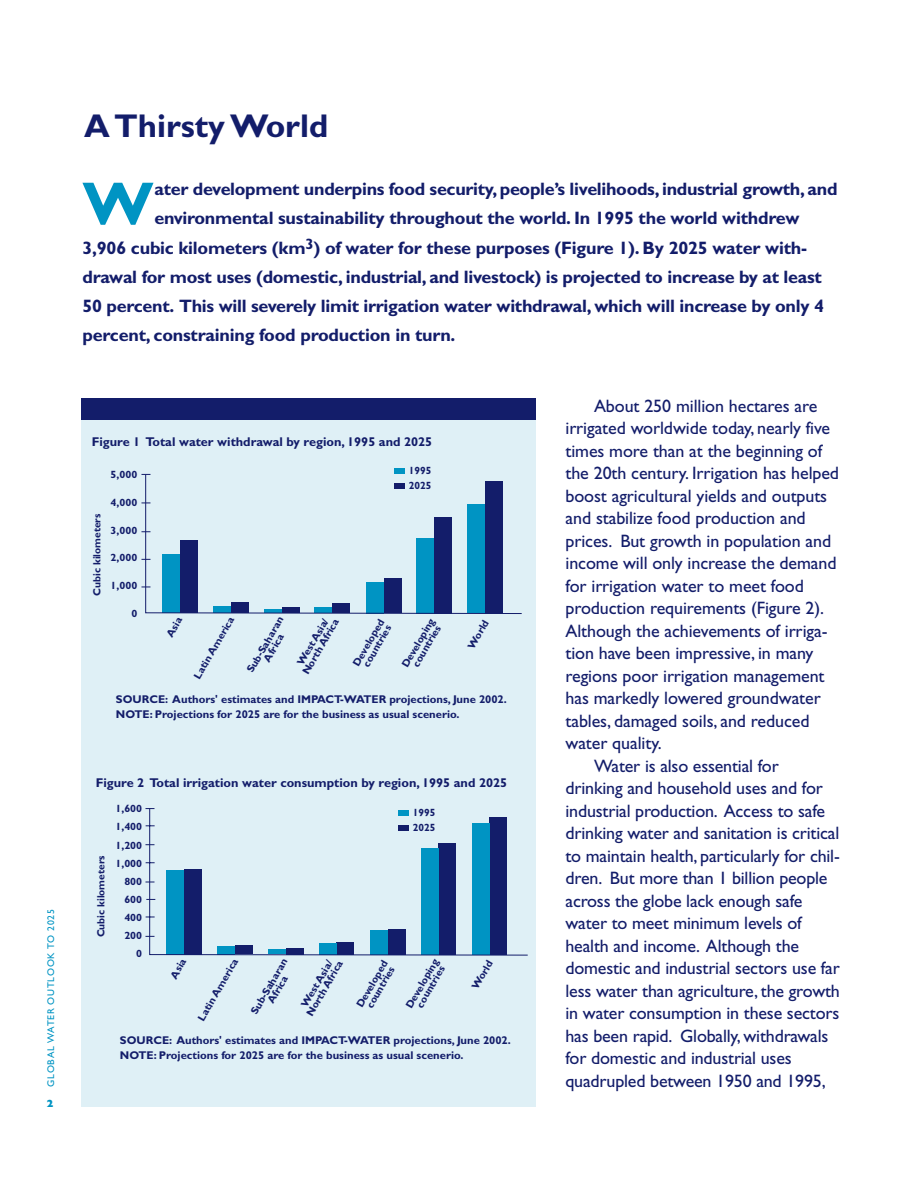
<style>
.page{position:relative;width:918px;height:1188px;background:#fff}
.page>*{position:absolute;margin:0;border:0;box-sizing:border-box;transform-origin:0 0}
.t1{font:700 60.9px "Gill Sans";color:#0094c3}
.t2{font:700 33px "Gill Sans";color:#131d6a}
.t3{font:18px "Gill Sans";letter-spacing:-.01em;color:#131d6a}
.t4{font:700 18px "Gill Sans";letter-spacing:-.015em;color:#131d6a}
.t5{font:700 12.75px "Gill Sans";color:#131d6a}
.t6{font:700 11.25px/15px "Gill Sans";color:#131d6a}
.t7{font:700 10.5px/9px "Gill Sans";color:#131d6a;text-align:center}
.t8{font:800 10.5px "Gill Sans";color:#0094c3}
.t9{font:9.75px "Gill Sans";letter-spacing:.075em;color:#0094c3}
</style>
<div class="page">
<div style="left:81px;top:416px;width:455px;height:691px;background:#dff0f6"></div>
<div style="left:81px;top:398px;width:454px;height:22px;background:#131d6a"></div>
<div style="left:394px;top:469px;width:10px;height:5px;background:#0094c3"></div>
<svg style="left:145px;top:474px;width:377px;height:140px"></svg>
<svg style="left:145px;top:808px;width:383px;height:148px"></svg>
<p class="t9" style="left:48px;top:1087px;width:179px;rotate:-90deg">GLOBAL WATER OUTLOOK TO 2025</p>
<p class="t8" style="left:47px;top:1100px;width:9px">2</p>
<h2 class="t2" style="left:84px;top:114px;width:246px">A Thirsty World</h2>
<h1 class="t1" style="left:82px;top:183px;width:73px">W</h1>
<p class="t4" style="left:154px;top:183px;width:685px">ater development underpins food security, people’s livelihoods, industrial growth, and</p>
<p class="t4" style="left:154px;top:212px;width:646px">environmental sustainability throughout the world. In 1995 the world withdrew</p>
<p class="t4" style="left:82px;top:241px;width:726px">3,906 cubic kilometers (km<sup>3</sup>) of water for these purposes (Figure 1). By 2025 water with-</p>
<p class="t4" style="left:83px;top:270px;width:741px">drawal for most uses (domestic, industrial, and livestock) is projected to increase by at least</p>
<p class="t4" style="left:83px;top:300px;width:743px">50 percent. This will severely limit irrigation water withdrawal, which will increase by only 4</p>
<p class="t4" style="left:83px;top:329px;width:375px">percent, constraining food production in turn.</p>
<p class="t5" style="left:92px;top:437px;width:342px">Figure 1 Total water withdrawal by region, 1995 and 2025</p>
<p class="t7" style="left:94px;top:596px;width:83px;rotate:-90deg">Cubic kilometers</p>
<p class="t7" style="left:409px;top:464px;width:24px;line-height:15px;text-align:left">1995<br>2025</p>
<p class="t7" style="left:111px;top:471px;width:28px">5,000</p>
<p class="t7" style="left:111px;top:499px;width:28px">4,000</p>
<p class="t7" style="left:111px;top:527px;width:28px">3,000</p>
<p class="t7" style="left:111px;top:554px;width:28px">2,000</p>
<p class="t7" style="left:111px;top:582px;width:28px">1,000</p>
<p class="t7" style="left:131px;top:610px;width:7px">0</p>
<p class="t7" style="left:194px;top:677px;width:72px;rotate:-60deg">Latin America</p>
<p class="t7" style="left:247px;top:670px;width:64px;rotate:-60deg">Sub-Saharan<br>Africa</p>
<p class="t7" style="left:294px;top:667px;width:64px;rotate:-60deg">West Asia/<br>North Africa</p>
<p class="t6" style="left:116px;top:693px;width:392px">SOURCE: Authors' estimates and IMPACT-WATER projections, June 2002.<br>NOTE: Projections for 2025 are for the business as usual scenerio.</p>
<p class="t7" style="left:166px;top:634px;width:23px;rotate:-60deg">Asia</p>
<p class="t7" style="left:468px;top:646px;width:33px;rotate:-60deg">World</p>
<p class="t7" style="left:401px;top:665px;width:57px;rotate:-60deg">Developing countries</p>
<p class="t7" style="left:353px;top:664px;width:54px;rotate:-60deg">Developed countries</p>
<p class="t5" style="left:96px;top:779px;width:413px">Figure 2 Total irrigation water consumption by region, 1995 and 2025</p>
<p class="t7" style="left:98px;top:937px;width:83px;rotate:-90deg">Cubic kilometers</p>
<p class="t7" style="left:115px;top:801px;width:28px;line-height:18.1px;text-align:right">1,600<br>1,400<br>1,200<br>1,000<br>800<br>600<br>400<br>200<br>0</p>
<p class="t7" style="left:413px;top:806px;width:24px;line-height:15px;text-align:left">1995<br>2025</p>
<p class="t7" style="left:198px;top:1018px;width:72px;rotate:-60deg">Latin America</p>
<p class="t7" style="left:251px;top:1012px;width:64px;rotate:-60deg">Sub-Saharan<br>Africa</p>
<p class="t7" style="left:298px;top:1009px;width:64px;rotate:-60deg">West Asia/<br>North Africa</p>
<p class="t6" style="left:120px;top:1034px;width:392px">SOURCE: Authors' estimates and IMPACT-WATER projections, June 2002.<br>NOTE: Projections for 2025 are for the business as usual scenerio.</p>
<p class="t7" style="left:170px;top:976px;width:23px;rotate:-60deg">Asia</p>
<p class="t7" style="left:472px;top:987px;width:33px;rotate:-60deg">World</p>
<p class="t7" style="left:405px;top:1006px;width:57px;rotate:-60deg">Developing countries</p>
<p class="t7" style="left:356px;top:1005px;width:54px;rotate:-60deg">Developed countries</p>
<p class="t3" style="left:594px;top:399px;width:225px">About 250 million hectares are</p>
<p class="t3" style="left:566px;top:422px;width:266px">irrigated worldwide today, nearly five</p>
<p class="t3" style="left:566px;top:444px;width:258px">times more than at the beginning of</p>
<p class="t3" style="left:566px;top:467px;width:275px">the 20th century. Irrigation has helped</p>
<p class="t3" style="left:566px;top:489px;width:263px">boost agricultural yields and outputs</p>
<p class="t3" style="left:566px;top:512px;width:242px">and stabilize food production and</p>
<p class="t3" style="left:566px;top:534px;width:267px">prices. But growth in population and</p>
<p class="t3" style="left:566px;top:557px;width:273px">income will only increase the demand</p>
<p class="t3" style="left:566px;top:579px;width:240px">for irrigation water to meet food</p>
<p class="t3" style="left:566px;top:602px;width:260px">production requirements (Figure 2).</p>
<p class="t3" style="left:566px;top:624px;width:264px">Although the achievements of irriga-</p>
<p class="t3" style="left:566px;top:647px;width:250px">tion have been impressive, in many</p>
<p class="t3" style="left:566px;top:669px;width:261px">regions poor irrigation management</p>
<p class="t3" style="left:566px;top:692px;width:257px">has markedly lowered groundwater</p>
<p class="t3" style="left:566px;top:714px;width:246px">tables, damaged soils, and reduced</p>
<p class="t3" style="left:566px;top:737px;width:98px">water quality.</p>
<p class="t3" style="left:594px;top:759px;width:186px">Water is also essential for</p>
<p class="t3" style="left:566px;top:782px;width:259px">drinking and household uses and for</p>
<p class="t3" style="left:566px;top:804px;width:261px">industrial production. Access to safe</p>
<p class="t3" style="left:566px;top:827px;width:275px">drinking water and sanitation is critical</p>
<p class="t3" style="left:566px;top:849px;width:276px">to maintain health, particularly for chil-</p>
<p class="t3" style="left:566px;top:872px;width:264px">dren. But more than 1 billion people</p>
<p class="t3" style="left:566px;top:894px;width:238px">across the globe lack enough safe</p>
<p class="t3" style="left:566px;top:917px;width:238px">water to meet minimum levels of</p>
<p class="t3" style="left:566px;top:939px;width:235px">health and income. Although the</p>
<p class="t3" style="left:566px;top:962px;width:276px">domestic and industrial sectors use far</p>
<p class="t3" style="left:566px;top:984px;width:276px">less water than agriculture, the growth</p>
<p class="t3" style="left:566px;top:1007px;width:275px">in water consumption in these sectors</p>
<p class="t3" style="left:566px;top:1029px;width:264px">has been rapid. Globally, withdrawals</p>
<p class="t3" style="left:566px;top:1052px;width:228px">for domestic and industrial uses</p>
<p class="t3" style="left:566px;top:1074px;width:262px">quadrupled between 1950 and 1995,</p>
</div>
